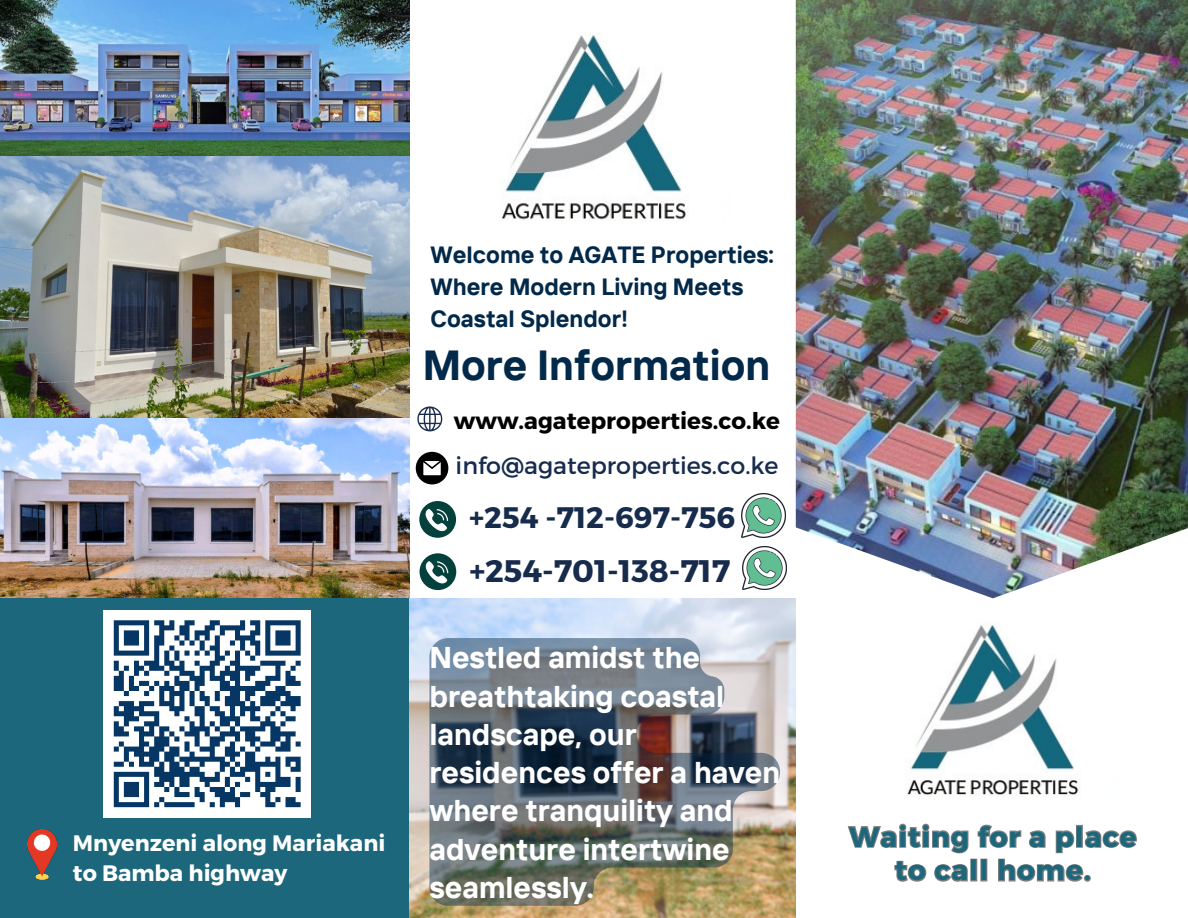
<style>
.page{position:relative;width:1188px;height:918px;background:#fff}
.page>*{position:absolute;margin:0;border:0;box-sizing:border-box;transform-origin:0 0}
.t1{font:700 42px "TT Interphases";color:#022949}
.t2{font:700 31.2px "Montserrat";color:#172b4c}
.t3{font:700 30px/38.2px "TT Interphases";color:#fff}
.t4{font:700 29.7px "Montserrat";color:#172b4c}
.t5{font:700 27.9px/33.8px "Montserrat";letter-spacing:.04em;color:#1c677b;text-align:center}
.t6{font:23.7px "Montserrat";color:#172b4c}
.t7{font:700 23.4px/32px "TT Interphases";color:#022949}
.t8{font:700 22.95px "Montserrat";color:#000}
.t9{font:700 22.35px/30.3px "Montserrat";color:#fff}
</style>
<div class="page">
<img style="left:0;top:0;width:410px;height:598px">
<div style="left:0;top:598px;width:796px;height:320px;background:#1c677b"></div>
<img style="left:502px;top:34px;width:184px;height:186px">
<img style="left:410px;top:598px;width:385px;height:320px">
<img style="left:742px;top:546px;width:44px;height:44px">
<svg style="left:420px;top:553px;width:36px;height:37px"></svg>
<img style="left:796px;top:0;width:392px;height:598px">
<img style="left:907px;top:624px;width:172px;height:172px">
<svg style="left:417px;top:406px;width:26px;height:26px"></svg>
<svg style="left:416px;top:452px;width:32px;height:32px"></svg>
<img style="left:429px;top:638px;width:351px;height:268px">
<svg style="left:847px;top:823px;width:290px;height:59px"></svg>
<div style="left:104px;top:610px;width:207px;height:207px;background:#fff"></div>
<svg style="left:113px;top:620px;width:188px;height:188px"></svg>
<img style="left:27px;top:830px;width:29px;height:49px">
<img style="left:742px;top:494px;width:44px;height:44px">
<svg style="left:419px;top:501px;width:37px;height:37px"></svg>
<h2 class="t9" style="left:73px;top:827px;width:314px">Mnyenzeni along Mariakani to Bamba highway</h2>
<p class="t7" style="left:431px;top:239px;width:345px">Welcome to AGATE Properties:<br>Where Modern Living Meets<br>Coastal Splendor!</p>
<p class="t1" style="left:423px;top:338px;width:349px">More Information</p>
<p class="t8" style="left:454px;top:406px;width:328px">www.agateproperties.co.ke</p>
<h2 class="t6" style="left:456px;top:450px;width:324px">info@agateproperties.co.ke</h2>
<p class="t4" style="left:469px;top:498px;width:268px">+254 -712-697-756</p>
<h4 class="t2" style="left:469px;top:550px;width:262px">+254-701-138-717</h4>
<p class="t3" style="left:429px;top:638px;width:352px">Nestled amidst the breathtaking coastal landscape, our residences offer a haven where tranquility and adventure intertwine seamlessly.</p>
<p class="t5" style="left:849px;top:818px;width:289px">Waiting for a place to call home.</p>
</div>
